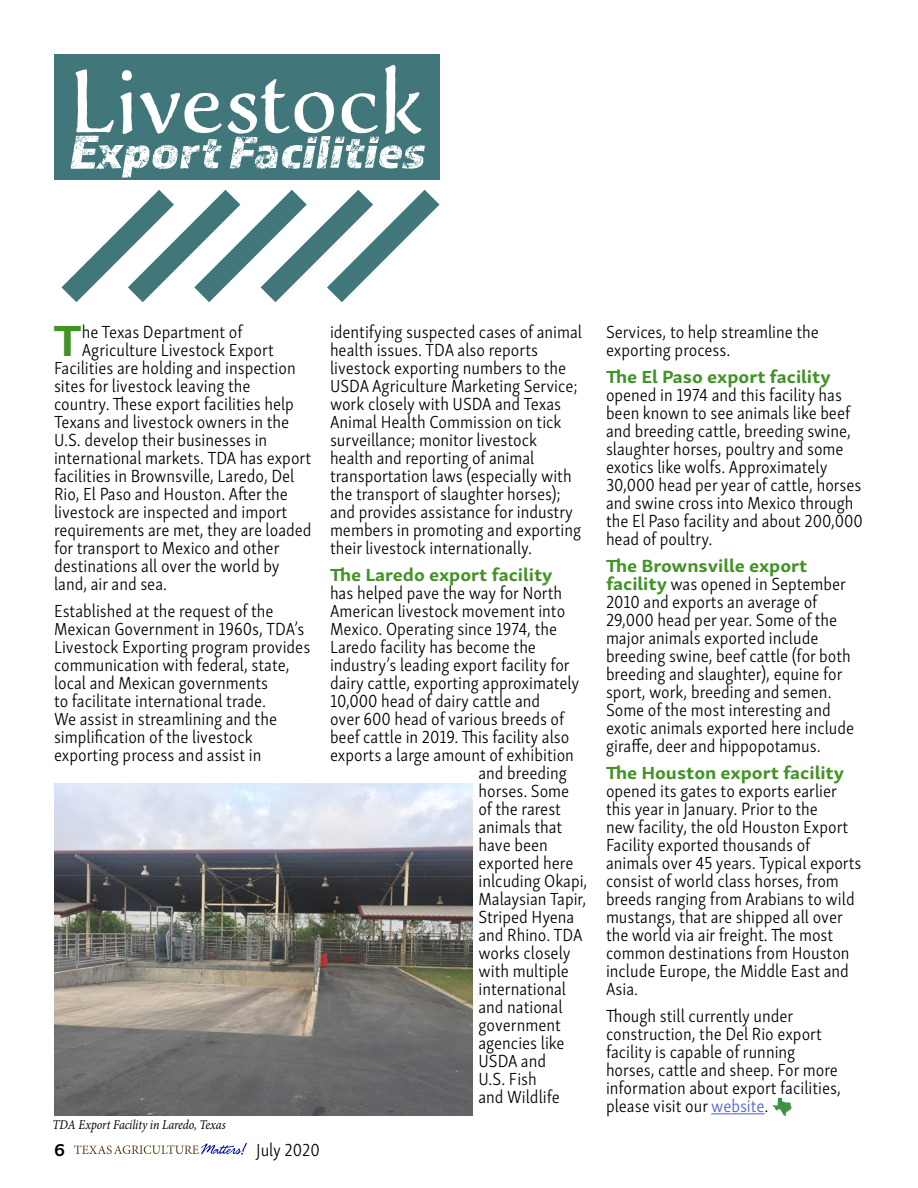
<style>
.page{position:relative;width:918px;height:1188px;background:#fff}
.page>*{position:absolute;margin:0;border:0;box-sizing:border-box;transform-origin:0 0}
.t1{font:88.5px "Adorn Roman";color:#fff;scale:.96 1}
.t2{font:italic 48px "Almaq Rough";color:#fff;scale:1.2 1}
.t3{font:700 44.85px "Skolar Sans Latn Ex";color:#439228}
.t4{font:300 18px/18px "Skolar Sans Latn Cn";color:#000}
.t5{font:700 18px "Skolar Sans Latn Ex";color:#439228}
.t6{font:600 18px "Basic Gothic Pro";color:#000}
.t7{font:italic 13.5px "Minion Pro";letter-spacing:-.005em;color:#000;scale:.88 1}
.s1{font-family:"Skolar Sans Latn Ex";font-weight:700;color:#439228}
.s2{color:#4f5cd6}
</style>
<div class="page">
<div style="left:54px;top:54px;width:386px;height:126px;background:#41767a"></div>
<hr style="left:711px;top:1114px;width:54px;height:1px;background:#4f5cd6">
<img style="left:54px;top:783px;width:418px;height:333px">
<svg style="left:61px;top:189px;width:379px;height:114px"></svg>
<svg style="left:772px;top:1098px;width:19px;height:18px"></svg>
<svg style="left:74px;top:1142px;width:173px;height:13px"></svg>
<p class="t1" style="left:71px;top:47px;width:369px">Livestock</p>
<p class="t2" style="left:68px;top:123px;width:308px">Export Facilities</p>
<p class="t3" style="left:53px;top:303px;width:30px">T</p>
<p class="t4" style="left:82px;top:321px;width:162px">he Texas Department of</p>
<p class="t4" style="left:82px;top:339px;width:193px">Agriculture Livestock Export</p>
<p class="t4" style="left:54px;top:357px;width:243px">Facilities are holding and inspection</p>
<p class="t4" style="left:54px;top:375px;width:198px">sites for livestock leaving the</p>
<p class="t4" style="left:54px;top:393px;width:241px">country. These export facilities help</p>
<p class="t4" style="left:54px;top:411px;width:237px">Texans and livestock owners in the</p>
<p class="t4" style="left:54px;top:429px;width:215px">U.S. develop their businesses in</p>
<p class="t4" style="left:54px;top:447px;width:259px">international markets. TDA has export</p>
<p class="t4" style="left:54px;top:465px;width:242px">facilities in Brownsville, Laredo, Del</p>
<p class="t4" style="left:54px;top:483px;width:235px">Rio, El Paso and Houston. After the</p>
<p class="t4" style="left:54px;top:501px;width:235px">livestock are inspected and import</p>
<p class="t4" style="left:54px;top:519px;width:259px">requirements are met, they are loaded</p>
<p class="t4" style="left:54px;top:537px;width:227px">for transport to Mexico and other</p>
<p class="t4" style="left:54px;top:555px;width:227px">destinations all over the world by</p>
<p class="t4" style="left:54px;top:573px;width:115px">land, air and sea.</p>
<p class="t4" style="left:54px;top:600px;width:258px">Established at the request of the Mexican Government in 1960s, TDA’s Livestock Exporting program provides communication with federal, state, local and Mexican governments<br>to facilitate international trade.<br>We assist in streamlining and the simplification of the livestock exporting process and assist in</p>
<p class="t7" style="left:52px;top:1115px;width:198px">TDA Export Facility in Laredo, Texas</p>
<p class="t6" style="left:54px;top:1140px;width:13px">6</p>
<p class="t4" style="left:256px;top:1140px;width:65px">July 2020</p>
<p class="t4" style="left:330px;top:321px;width:254px">identifying suspected cases of animal health issues. TDA also reports livestock exporting numbers to the USDA Agriculture Marketing Service; work closely with USDA and Texas Animal Health Commission on tick surveillance; monitor livestock health and reporting of animal transportation laws (especially with the transport of slaughter horses); and provides assistance for industry members in promoting and exporting their livestock internationally.</p>
<p class="t5" style="left:330px;top:559px;width:224px">The Laredo export facility</p>
<p class="t4" style="left:330px;top:582px;width:234px">has helped pave the way for North</p>
<p class="t4" style="left:330px;top:600px;width:237px">American livestock movement into</p>
<p class="t4" style="left:330px;top:618px;width:229px">Mexico. Operating since 1974, the</p>
<p class="t4" style="left:330px;top:636px;width:208px">Laredo facility has become the</p>
<p class="t4" style="left:330px;top:654px;width:241px">industry’s leading export facility for</p>
<p class="t4" style="left:330px;top:672px;width:251px">dairy cattle, exporting approximately</p>
<p class="t4" style="left:330px;top:690px;width:212px">10,000 head of dairy cattle and</p>
<p class="t4" style="left:330px;top:708px;width:236px">over 600 head of various breeds of</p>
<p class="t4" style="left:330px;top:726px;width:241px">beef cattle in 2019. This facility also</p>
<p class="t4" style="left:330px;top:744px;width:245px">exports a large amount of exhibition</p>
<p class="t4" style="left:478px;top:762px;width:90px">and breeding</p>
<p class="t4" style="left:478px;top:780px;width:92px">horses. Some</p>
<p class="t4" style="left:478px;top:798px;width:84px">of the rarest</p>
<p class="t4" style="left:478px;top:816px;width:85px">animals that</p>
<p class="t4" style="left:478px;top:834px;width:71px">have been</p>
<p class="t4" style="left:478px;top:852px;width:96px">exported here</p>
<p class="t4" style="left:478px;top:870px;width:111px">inlcuding Okapi,</p>
<p class="t4" style="left:478px;top:888px;width:110px">Malaysian Tapir,</p>
<p class="t4" style="left:478px;top:906px;width:97px">Striped Hyena</p>
<p class="t4" style="left:478px;top:924px;width:106px">and Rhino. TDA</p>
<p class="t4" style="left:478px;top:942px;width:94px">works closely</p>
<p class="t4" style="left:478px;top:960px;width:92px">with multiple</p>
<p class="t4" style="left:478px;top:978px;width:89px">international</p>
<p class="t4" style="left:478px;top:996px;width:86px">and national</p>
<p class="t4" style="left:478px;top:1014px;width:84px">government</p>
<p class="t4" style="left:478px;top:1032px;width:88px">agencies like</p>
<p class="t4" style="left:478px;top:1050px;width:69px">USDA and</p>
<p class="t4" style="left:478px;top:1068px;width:60px">U.S. Fish</p>
<p class="t4" style="left:478px;top:1086px;width:83px">and Wildlife</p>
<p class="t4" style="left:606px;top:321px;width:214px">Services, to help streamline the exporting process.</p>
<p class="t4" style="left:606px;top:366px;width:258px"><span class="s1">The El Paso export facility </span>opened in 1974 and this facility has been known to see animals like beef and breeding cattle, breeding swine, slaughter horses, poultry and some exotics like wolfs. Approximately 30,000 head per year of cattle, horses and swine cross into Mexico through the El Paso facility and about 200,000 head of poultry.</p>
<p class="t4" style="left:606px;top:555px;width:250px"><span class="s1">The Brownsville export facility</span> was opened in September<br>2010 and exports an average of<br>29,000 head per year. Some of the major animals exported include breeding swine, beef cattle (for both breeding and slaughter), equine for sport, work, breeding and semen.<br>Some of the most interesting and exotic animals exported here include giraffe, deer and hippopotamus.</p>
<p class="t4" style="left:606px;top:762px;width:257px"><span class="s1">The Houston export facility </span>opened its gates to exports earlier this year in January. Prior to the<br>new facility, the old Houston Export<br>Facility exported thousands of animals over 45 years. Typical exports consist of world class horses, from breeds ranging from Arabians to wild mustangs, that are shipped all over the world via air freight. The most common destinations from Houston include Europe, the Middle East and<br>Asia.</p>
<p class="t4" style="left:606px;top:1005px;width:237px">Though still currently under construction, the Del Rio export facility is capable of running horses, cattle and sheep. For more information about export facilities, please visit our <span class="s2">website</span>.</p>
</div>
